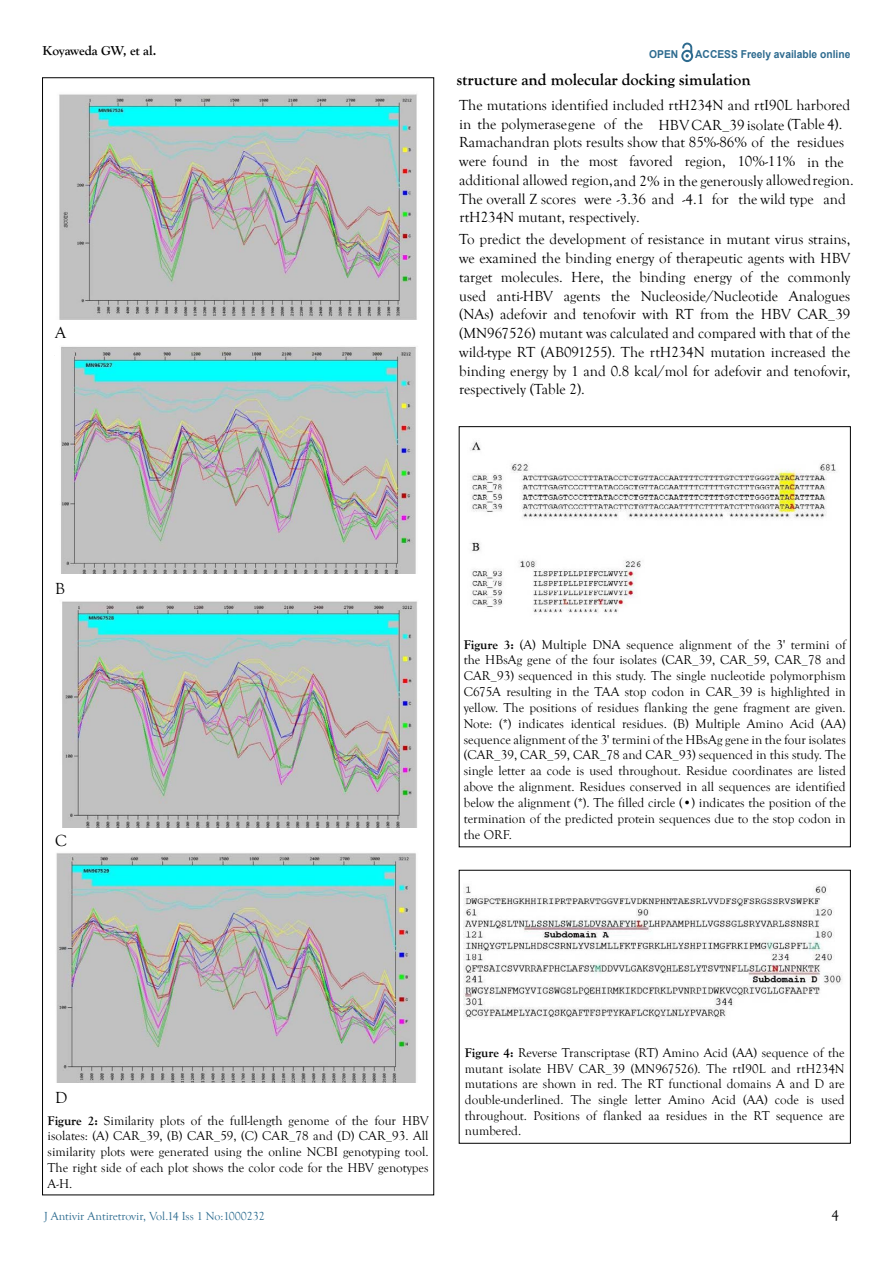
<style>
.page{position:relative;width:893px;height:1263px;background:#fff}
.page>*{position:absolute;margin:0;border:0;box-sizing:border-box;transform-origin:0 0}
.t1{font:700 16.5px "Goudy Old Style T";color:#000}
.t2{font:16.5px "Goudy Old Style T";color:#000}
.t3{font:15px/18.8px "Goudy Old Style T";color:#000;text-align:justify}
.t4{font:700 13.5px "Goudy Old Style T";letter-spacing:-.01em;color:#000}
.t5{font:13.2px/15.9px "Goudy Old Style T";color:#000;text-align:justify}
.t6{font:13.05px/15.8px "Goudy Old Style T";color:#000;text-align:justify}
.t7{font:12px "Goudy Old Style T";color:#2c6b8f}
.t8{font:700 10.95px "Arial";color:#2e6b8f;scale:.94 1}
.s1{font-weight:700}
</style>
<div class="page">
<svg style="left:681px;top:43px;width:12px;height:19px"></svg>
<img style="left:470px;top:440px;width:366px;height:173px">
<img style="left:463px;top:885px;width:379px;height:134px">
<img style="left:59px;top:94px;width:358px;height:226px">
<img style="left:61px;top:346px;width:355px;height:228px">
<img style="left:62px;top:601px;width:355px;height:227px">
<img style="left:56px;top:853px;width:360px;height:229px">
<p class="t4" style="left:43px;top:43px;width:115px">Koyaweda GW, et al.</p>
<p class="t8" style="left:649px;top:47px;width:32px">OPEN</p>
<p class="t8" style="left:695px;top:46px;width:167px">ACCESS Freely available online</p>
<p class="t1" style="left:457px;top:70px;width:295px">structure and molecular docking simulation</p>
<p class="t3" style="left:459px;top:96px;width:393px">The mutations identified included rtH234N and rtI90L harbored</p>
<p class="t3" style="left:459px;top:115px;width:186px">in the polymerase gene of the</p>
<p class="t3" style="left:787px;top:115px;width:56px">(Table 4).</p>
<p class="t3" style="left:658px;top:116px;width:127px">HBV CAR_39 isolate</p>
<p class="t3" style="left:459px;top:152px;width:386px">were found in the most favored region, 10%-11% in the</p>
<p class="t3" style="left:459px;top:190px;width:388px">The overall Z scores were -3.36 and -4.1 for the wild type and</p>
<p class="t3" style="left:459px;top:133px;width:387px">Ramachandran plots results show that 85%-86% of the residues</p>
<p class="t3" style="left:459px;top:171px;width:396px">additional allowed region, and 2% in the generously allowed region.</p>
<p class="t2" style="left:55px;top:323px;width:13px">A</p>
<p class="t2" style="left:55px;top:580px;width:11px">B</p>
<p class="t2" style="left:55px;top:832px;width:13px">C</p>
<p class="t3" style="left:459px;top:208px;width:182px">rtH234N mutant, respectively.</p>
<p class="t3" style="left:459px;top:230px;width:393px">To predict the development of resistance in mutant virus strains, we examined the binding energy of therapeutic agents with HBV target molecules. Here, the binding energy of the commonly used anti-HBV agents the Nucleoside/Nucleotide Analogues (NAs) adefovir and tenofovir with RT from the HBV CAR_39 (MN967526) mutant was calculated and compared with that of the wild-type RT (AB091255). The rtH234N mutation increased the binding energy by 1 and 0.8 kcal/mol for adefovir and tenofovir, respectively (Table 2).</p>
<p class="t5" style="left:464px;top:637px;width:384px"><span class="s1">Figure 3:</span> (A) Multiple DNA sequence alignment of the 3' termini of the HBsAg gene of the four isolates (CAR_39, CAR_59, CAR_78 and CAR_93) sequenced in this study. The single nucleotide polymorphism C675A resulting in the TAA stop codon in CAR_39 is highlighted in yellow. The positions of residues flanking the gene fragment are given.<br>Note: (*) indicates identical residues. (B) Multiple Amino Acid (AA) sequence alignment of the 3' termini of the HBsAg gene in the four isolates (CAR_39, CAR_59, CAR_78 and CAR_93) sequenced in this study. The single letter aa code is used throughout. Residue coordinates are listed above the alignment. Residues conserved in all sequences are identified below the alignment (*). The filled circle (•) indicates the position of the termination of the predicted protein sequences due to the stop codon in the ORF.</p>
<p class="t2" style="left:55px;top:1088px;width:14px">D</p>
<p class="t5" style="left:48px;top:1112px;width:383px"><span class="s1">Figure 2:</span> Similarity plots of the full-length genome of the four HBV isolates: (A) CAR_39, (B) CAR_59, (C) CAR_78 and (D) CAR_93. All similarity plots were generated using the online NCBI genotyping tool.<br>The right side of each plot shows the color code for the HBV genotypes A-H.</p>
<p class="t6" style="left:465px;top:1045px;width:381px"><span class="s1">Figure 4:</span> Reverse Transcriptase (RT) Amino Acid (AA) sequence of the mutant isolate HBV CAR_39 (MN967526). The rtI90L and rtH234N mutations are shown in red. The RT functional domains A and D are double-underlined. The single letter Amino Acid (AA) code is used throughout. Positions of flanked aa residues in the RT sequence are numbered.</p>
<p class="t7" style="left:44px;top:1210px;width:222px">J Antivir Antiretrovir, Vol.14 Iss 1 No:1000232</p>
<p class="t3" style="left:831px;top:1206px;width:9px">4</p>
</div>
